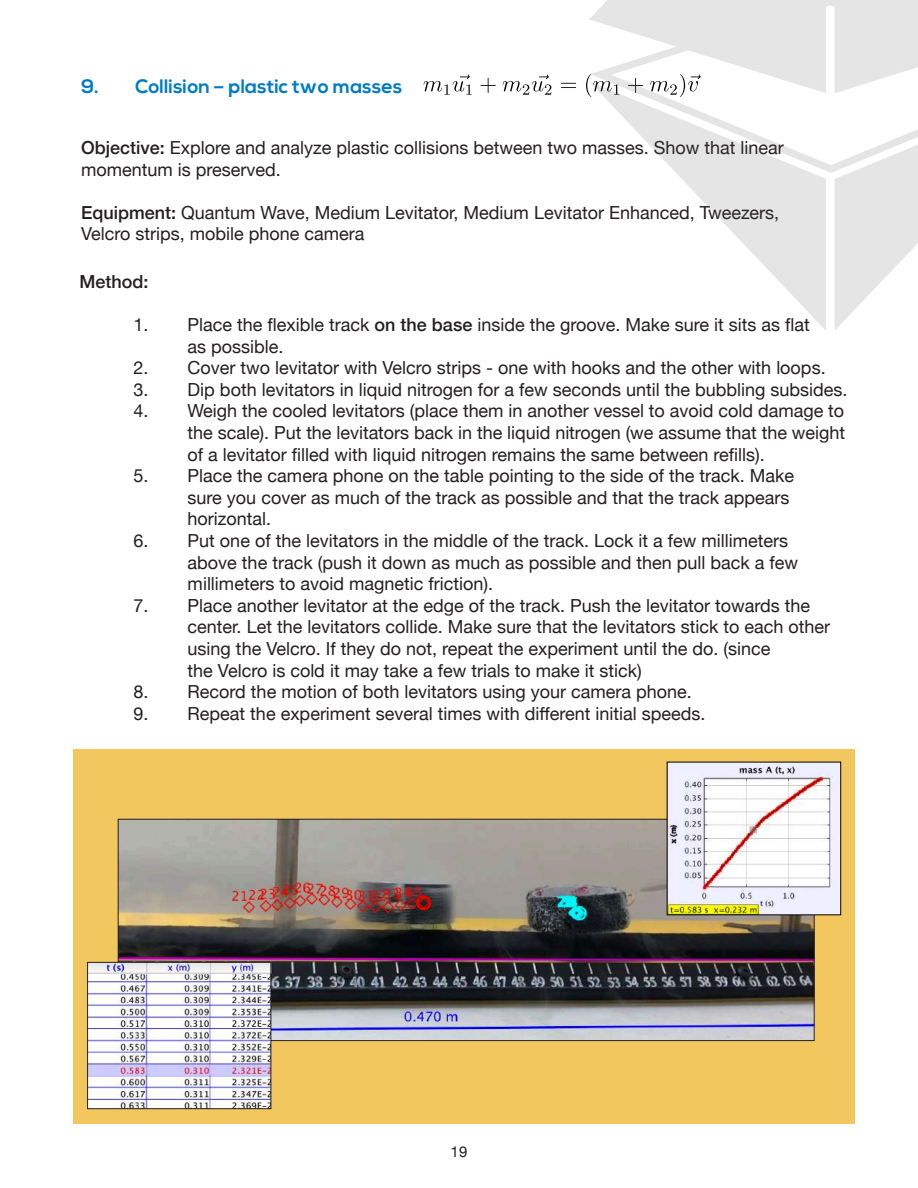
<style>
.page{position:relative;width:918px;height:1188px;background:#fff}
.page>*{position:absolute;margin:0;border:0;box-sizing:border-box;transform-origin:0 0}
.t1{font:700 19.5px "Nexa";color:#007cc4}
.t2{font:18px/21.6px "Helvetica Neue";color:#231f20}
.t3{font:500 18px "Helvetica Neue";color:#231f20}
.t4{font:15px "Helvetica Neue";color:#231f20}
.s1{font-weight:500}
</style>
<div class="page">
<div style="left:73px;top:749px;width:781px;height:375px;background:#f2c75e"></div>
<img style="left:120px;top:821px;width:693px;height:218px">
<img style="left:669px;top:764px;width:170px;height:149px">
<div style="left:667px;top:762px;width:174px;height:153px;border:1px solid #000"></div>
<img style="left:89px;top:964px;width:180px;height:143px">
<div style="left:87px;top:962px;width:184px;height:147px;border:1px solid #231f20"></div>
<svg style="left:424px;top:75px;width:48px;height:20px"></svg>
<svg style="left:481px;top:78px;width:15px;height:15px"></svg>
<svg style="left:503px;top:75px;width:48px;height:20px"></svg>
<svg style="left:561px;top:83px;width:15px;height:5px"></svg>
<svg style="left:589px;top:93px;width:237px;height:237px"></svg>
<svg style="left:835px;top:173px;width:83px;height:157px"></svg>
<svg style="left:590px;top:0;width:328px;height:173px;fill:#e5e5e5"></svg>
<p class="t1" style="left:81px;top:75px;width:323px">9. Collision – plastic two masses</p>
<p class="t2" style="left:81px;top:138px;width:704px"><span class="s1">Objective:</span> Explore and analyze plastic collisions between two masses. Show that linear momentum is preserved.</p>
<p class="t2" style="left:81px;top:203px;width:700px"><span class="s1">Equipment:</span> Quantum Wave, Medium Levitator, Medium Levitator Enhanced, Tweezers,<br>Velcro strips, mobile phone camera</p>
<p class="t3" style="left:80px;top:267px;width:71px">Method:</p>
<p class="t2" style="left:188px;top:315px;width:624px;text-indent:-54px">1. Place the flexible track <span class="s1">on the base</span> inside the groove. Make sure it sits as flat as possible.</p>
<p class="t2" style="left:134px;top:358px;width:694px">2. Cover two levitator with Velcro strips - one with hooks and the other with loops.</p>
<p class="t2" style="left:134px;top:380px;width:715px">3. Dip both levitators in liquid nitrogen for a few seconds until the bubbling subsides.</p>
<p class="t2" style="left:188px;top:401px;width:659px;text-align:justify;text-indent:-54px">4. Weigh the cooled levitators (place them in another vessel to avoid cold damage to the scale). Put the levitators back in the liquid nitrogen (we assume that the weight of a levitator filled with liquid nitrogen remains the same between refills).</p>
<p class="t2" style="left:188px;top:466px;width:608px;text-indent:-54px">5. Place the camera phone on the table pointing to the side of the track. Make sure you cover as much of the track as possible and that the track appears horizontal.</p>
<p class="t2" style="left:188px;top:531px;width:612px;text-indent:-54px">6. Put one of the levitators in the middle of the track. Lock it a few millimeters above the track (push it down as much as possible and then pull back a few millimeters to avoid magnetic friction).</p>
<p class="t2" style="left:188px;top:596px;width:644px;text-indent:-54px">7. Place another levitator at the edge of the track. Push the levitator towards the center. Let the levitators collide. Make sure that the levitators stick to each other using the Velcro. If they do not, repeat the experiment until the do. (since<br>the Velcro is cold it may take a few trials to make it stick)</p>
<p class="t2" style="left:134px;top:682px;width:560px">8. Record the motion of both levitators using your camera phone.</p>
<p class="t2" style="left:134px;top:704px;width:573px">9. Repeat the experiment several times with different initial speeds.</p>
<p class="t4" style="left:451px;top:1141px;width:18px">19</p>
</div>
